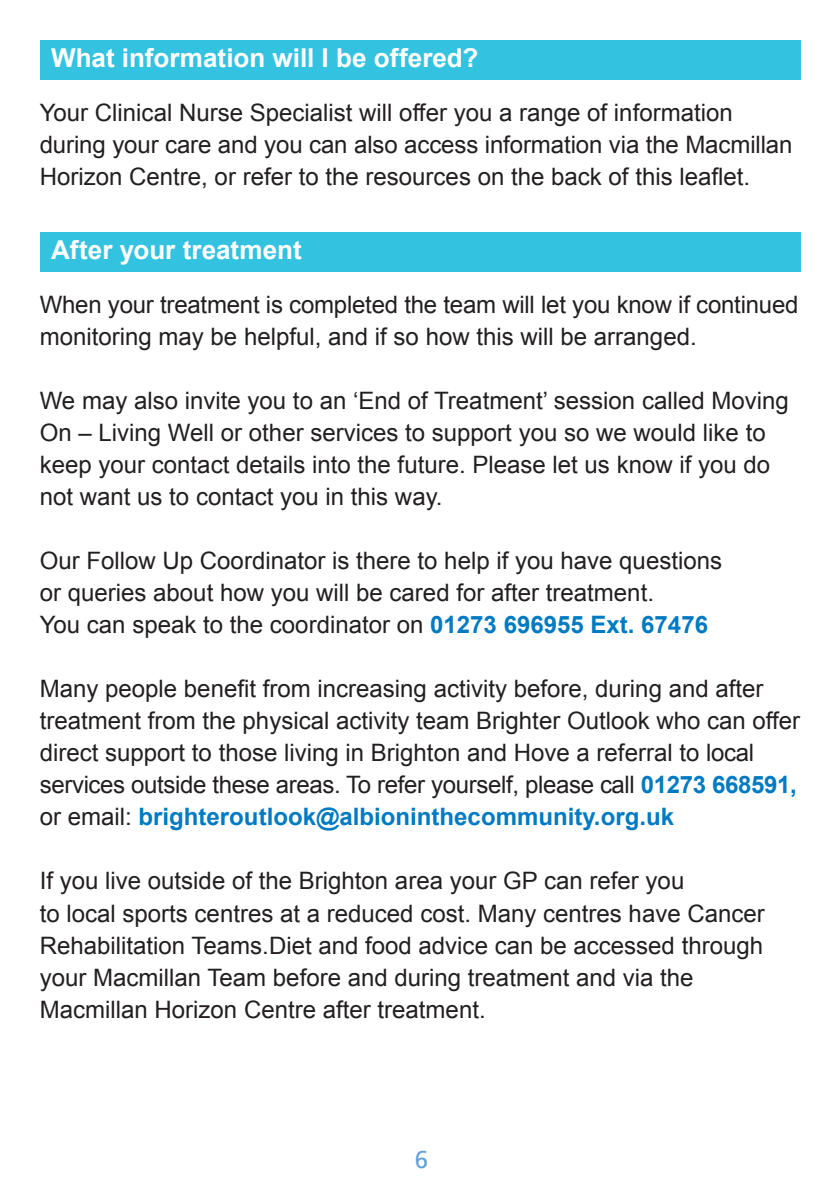
<style>
.page{position:relative;width:840px;height:1191px;background:#fff}
.page>*{position:absolute;margin:0;border:0;box-sizing:border-box;transform-origin:0 0}
.t1{font:700 26px "Arial";color:#fff}
.t2{font:24px/32px "Arial";color:#231f20}
.t3{font:24px "Frutiger";color:#62a0d6}
.s1{font-weight:700;color:#007ac2}
</style>
<div class="page">
<div style="left:40px;top:40px;width:759px;height:39px;background:#34c2e1"></div>
<div style="left:40px;top:232px;width:759px;height:40px;background:#34c2e1"></div>
<p class="t1" style="left:51px;top:40px;width:428px">What information will I be offered?</p>
<p class="t2" style="left:40px;top:97px;width:694px">Your Clinical Nurse Specialist will offer you a range of information</p>
<p class="t2" style="left:40px;top:129px;width:754px">during your care and you can also access information via the Macmillan<br>Horizon Centre, or refer to the resources on the back of this leaflet.</p>
<p class="t1" style="left:51px;top:233px;width:252px">After your treatment</p>
<p class="t2" style="left:40px;top:289px;width:759px">When your treatment is completed the team will let you know if continued monitoring may be helpful, and if so how this will be arranged.</p>
<p class="t2" style="left:40px;top:385px;width:750px">We may also invite you to an ‘End of Treatment’ session called Moving On – Living Well or other services to support you so we would like to keep your contact details into the future. Please let us know if you do not want us to contact you in this way.</p>
<p class="t2" style="left:40px;top:545px;width:683px">Our Follow Up Coordinator is there to help if you have questions</p>
<p class="t2" style="left:40px;top:577px;width:615px">or queries about how you will be cared for after treatment.</p>
<p class="t2" style="left:40px;top:609px;width:669px">You can speak to the coordinator on <span class="s1">01273 696955 Ext. 67476</span></p>
<p class="t2" style="left:40px;top:673px;width:761px">Many people benefit from increasing activity before, during and after treatment from the physical activity team Brighter Outlook who can offer direct support to those living in Brighton and Hove a referral to local</p>
<p class="t2" style="left:40px;top:769px;width:758px">services outside these areas. To refer yourself, please call <span class="s1">01273 668591, </span>or email: <span class="s1">brighteroutlook@albioninthecommunity.org.uk</span></p>
<p class="t2" style="left:40px;top:865px;width:645px">If you live outside of the Brighton area your GP can refer you</p>
<p class="t2" style="left:40px;top:897px;width:726px">to local sports centres at a reduced cost. Many centres have Cancer</p>
<p class="t2" style="left:40px;top:929px;width:724px">Rehabilitation Teams.Diet and food advice can be accessed through your Macmillan Team before and during treatment and via the</p>
<p class="t2" style="left:40px;top:993px;width:447px">Macmillan Horizon Centre after treatment.</p>
<p class="t3" style="left:414px;top:1145px;width:15px">6</p>
</div>
